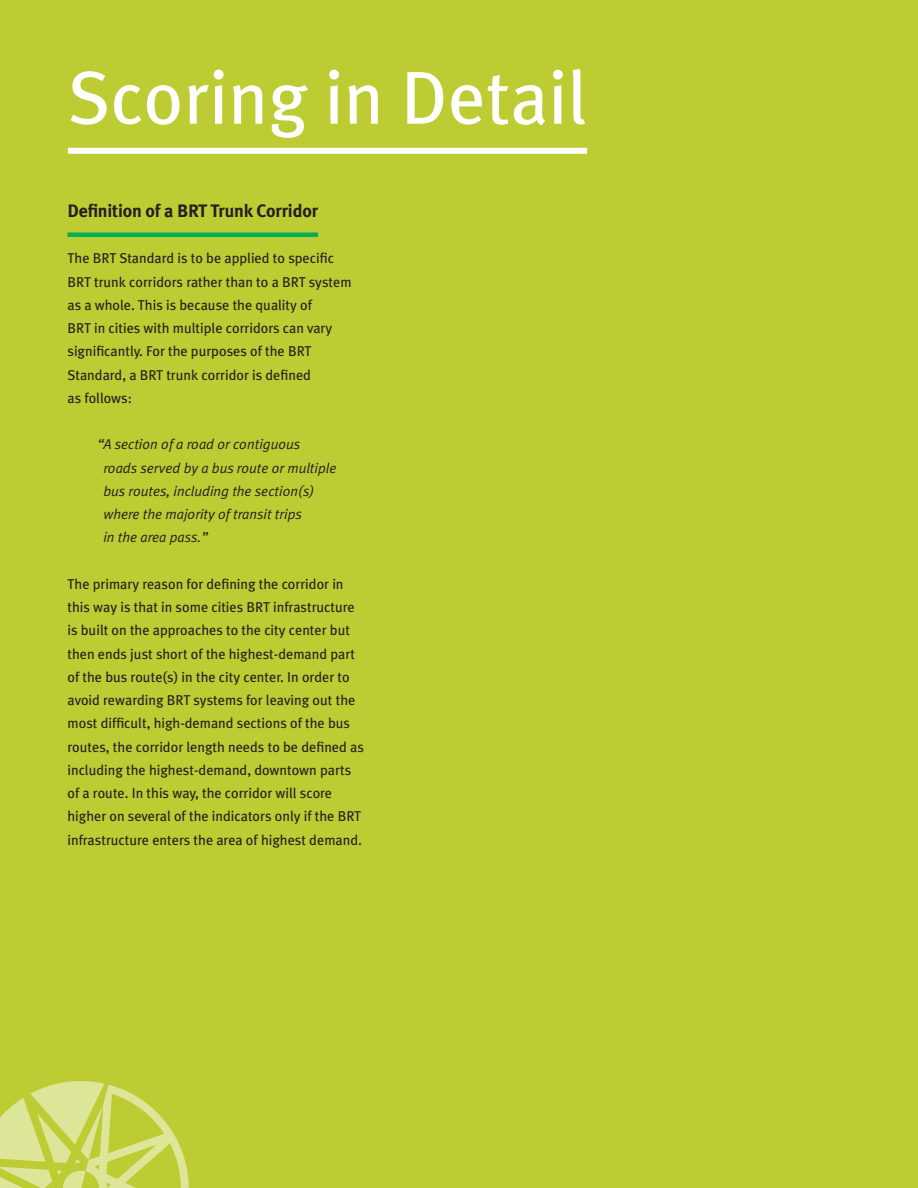
<style>
.page{position:relative;width:918px;height:1188px;background:#bccc32}
.page>*{position:absolute;margin:0;border:0;box-sizing:border-box;transform-origin:0 0}
.t1{font:75px "Meta Plus";color:#fff}
.t2{font:700 18px "Meta Plus";letter-spacing:-.01em;color:#231f20}
.t3{font:14.25px/23.2px "Meta Plus";color:#231f20}
.t4{font:italic 14.25px/23.2px "Meta Plus Normal";color:#231f20}
</style>
<div class="page">
<svg style="left:0;top:1081px;width:189px;height:107px"></svg>
<div style="left:68px;top:148px;width:519px;height:6px;background:#fff"></div>
<div style="left:68px;top:232px;width:250px;height:5px;background:#00b057"></div>
<h1 class="t1" style="left:68px;top:54px;width:521px">Scoring in Detail</h1>
<p class="t2" style="left:68px;top:200px;width:252px">Definition of a BRT Trunk Corridor</p>
<p class="t3" style="left:68px;top:247px;width:286px">The BRT Standard is to be applied to specific BRT trunk corridors rather than to a BRT system as a whole. This is because the quality of<br>BRT in cities with multiple corridors can vary significantly. For the purposes of the BRT Standard, a BRT trunk corridor is defined<br>as follows:</p>
<p class="t4" style="left:103px;top:433px;width:235px;text-indent:-6px">“A section of a road or contiguous roads served by a bus route or multiple bus routes, including the section(s) where the majority of transit trips<br>in the area pass.”</p>
<p class="t3" style="left:68px;top:572px;width:298px">The primary reason for defining the corridor in this way is that in some cities BRT infrastructure is built on the approaches to the city center but then ends just short of the highest-demand part of the bus route(s) in the city center. In order to avoid rewarding BRT systems for leaving out the most difficult, high-demand sections of the bus routes, the corridor length needs to be defined as including the highest-demand, downtown parts of a route. In this way, the corridor will score higher on several of the indicators only if the BRT infrastructure enters the area of highest demand.</p>
</div>
